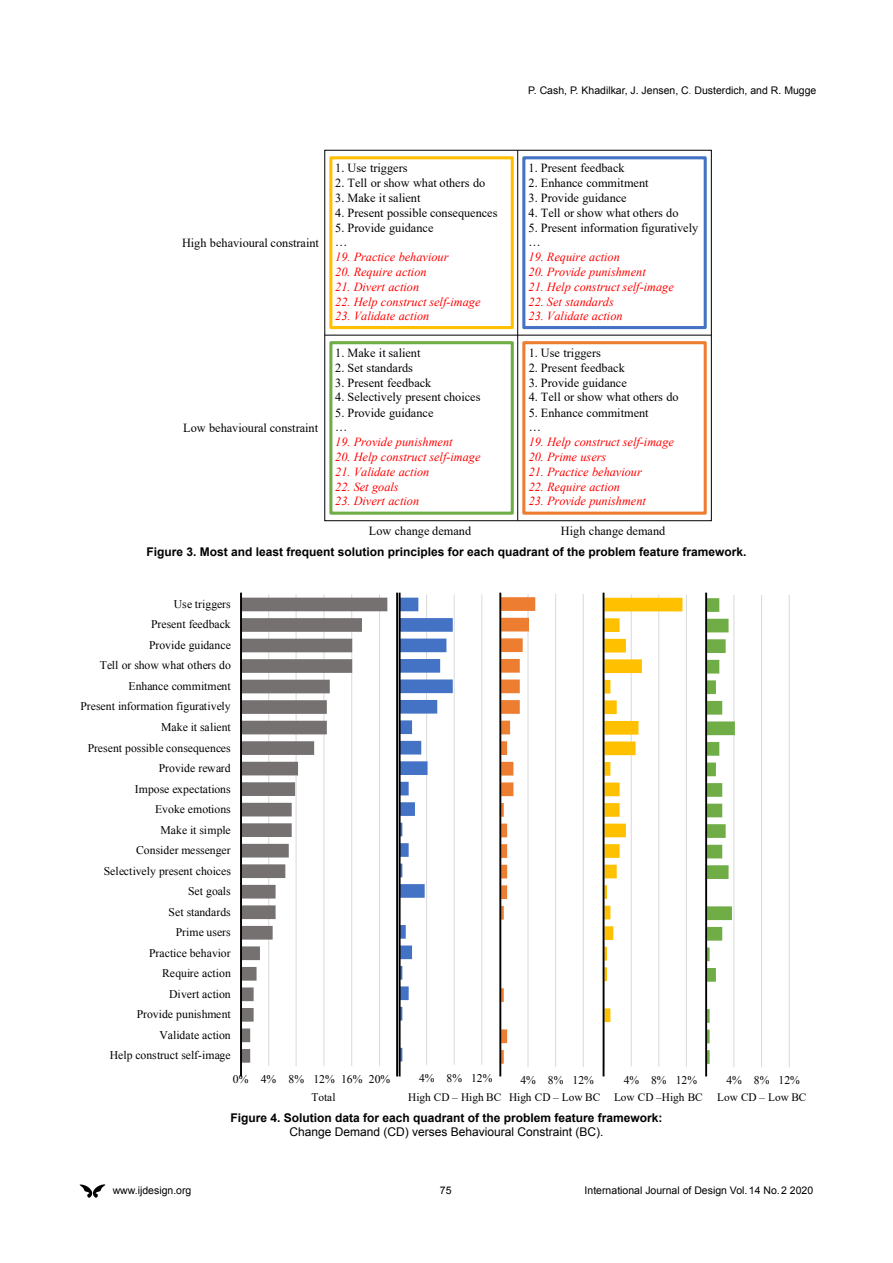
<style>
.page{position:relative;width:893px;height:1263px;background:#fff}
.page>*{position:absolute;margin:0;border:0;box-sizing:border-box;transform-origin:0 0}
.t1{font:12.3px/14.4px "Times New Roman";color:#000}
.t2{font:italic 12.3px "Times New Roman";color:#f00}
.t3{font:700 12px "Arial";color:#000}
.t4{font:12px "Arial";color:#000}
.t5{font:11.7px "Times New Roman";color:#000}
.t6{font:11.4px "Times New Roman";color:#000}
.t7{font:10.5px "Arial";color:#000}
.s1{font-family:"Adobe Ming Std";font-weight:300}
</style>
<div class="page">
<svg style="left:80px;top:1184px;width:25px;height:14px"></svg>
<div style="left:329px;top:341px;width:185px;height:174px;border:3px solid #70ad47"></div>
<div style="left:324px;top:150px;width:388px;height:371px;border:1px solid #000"></div>
<hr style="left:325px;top:335px;width:386px;height:1px;background:#000">
<hr style="left:517px;top:150px;width:1px;height:370px;background:#000">
<div style="left:522px;top:156px;width:185px;height:173px;border:3px solid #4472c4"></div>
<div style="left:329px;top:156px;width:185px;height:173px;border:3px solid #ffc000"></div>
<div style="left:522px;top:341px;width:185px;height:174px;border:3px solid #ed7d31"></div>
<svg style="left:396px;top:592px;width:87px;height:478px"></svg>
<svg style="left:499px;top:592px;width:85px;height:478px"></svg>
<svg style="left:602px;top:592px;width:85px;height:478px"></svg>
<svg style="left:705px;top:592px;width:85px;height:478px"></svg>
<hr style="left:603px;top:593px;width:1px;height:483px;background:#000">
<hr style="left:705px;top:593px;width:2px;height:483px;background:#000">
<hr style="left:499px;top:593px;width:2px;height:483px;background:#000">
<hr style="left:399px;top:593px;width:2px;height:483px;background:#000">
<hr style="left:396px;top:593px;width:2px;height:483px;background:#000">
<hr style="left:407px;top:594px;width:1px;height:472px;background:#d9d9d9">
<svg style="left:240px;top:594px;width:148px;height:483px"></svg>
<hr style="left:240px;top:593px;width:2px;height:483px;background:#000">
<p class="t1" style="left:182px;top:235px;width:139px">High behavioural constraint</p>
<p class="t1" style="left:335px;top:160px;width:74px">1. Use triggers</p>
<p class="t1" style="left:335px;top:175px;width:151px">2. Tell or show what others do</p>
<p class="t1" style="left:335px;top:190px;width:87px">3. Make it salient</p>
<p class="t1" style="left:335px;top:205px;width:164px">4. Present possible consequences</p>
<p class="t1" style="left:335px;top:220px;width:100px">5. Provide guidance …</p>
<p class="t2" style="left:335px;top:249px;width:115px">19. Practice behaviour</p>
<p class="t2" style="left:335px;top:264px;width:93px">20. Require action</p>
<p class="t2" style="left:335px;top:278px;width:85px">21. Divert action</p>
<p class="t2" style="left:335px;top:293px;width:147px">22. Help construct self-image</p>
<p class="t2" style="left:335px;top:308px;width:96px">23. Validate action</p>
<p class="t7" style="left:528px;top:84px;width:290px">P. Cash, P. Khadilkar, J. Jensen, C<span class="s1">.</span> Dusterdich, and R. Mugge</p>
<p class="t1" style="left:529px;top:160px;width:98px">1. Present feedback</p>
<p class="t1" style="left:529px;top:175px;width:121px">2. Enhance commitment</p>
<p class="t1" style="left:529px;top:190px;width:100px">3. Provide guidance</p>
<p class="t1" style="left:529px;top:205px;width:151px">4. Tell or show what others do</p>
<p class="t1" style="left:529px;top:220px;width:171px">5. Present information figuratively …</p>
<p class="t2" style="left:529px;top:249px;width:93px">19. Require action</p>
<p class="t2" style="left:529px;top:264px;width:119px">20. Provide punishment</p>
<p class="t2" style="left:529px;top:278px;width:147px">21. Help construct self-image</p>
<p class="t2" style="left:529px;top:293px;width:87px">22. Set standards</p>
<p class="t2" style="left:529px;top:308px;width:96px">23. Validate action</p>
<p class="t1" style="left:529px;top:345px;width:74px">1. Use triggers</p>
<p class="t1" style="left:529px;top:360px;width:98px">2. Present feedback</p>
<p class="t1" style="left:529px;top:375px;width:100px">3. Provide guidance</p>
<p class="t1" style="left:529px;top:390px;width:151px">4. Tell or show what others do</p>
<p class="t1" style="left:529px;top:405px;width:121px">5. Enhance commitment …</p>
<p class="t2" style="left:529px;top:434px;width:147px">19. Help construct self-image</p>
<p class="t2" style="left:529px;top:449px;width:79px">20. Prime users</p>
<p class="t2" style="left:529px;top:463px;width:115px">21. Practice behaviour</p>
<p class="t2" style="left:529px;top:478px;width:93px">22. Require action</p>
<p class="t2" style="left:529px;top:493px;width:119px">23. Provide punishment</p>
<p class="t3" style="left:146px;top:544px;width:602px">Figure 3. Most and least frequent solution principles for each quadrant of the problem feature framework.</p>
<p class="t1" style="left:335px;top:345px;width:87px">1. Make it salient</p>
<p class="t1" style="left:335px;top:360px;width:79px">2. Set standards</p>
<p class="t1" style="left:335px;top:375px;width:98px">3. Present feedback</p>
<p class="t1" style="left:335px;top:390px;width:147px">4. Selectively present choices</p>
<p class="t1" style="left:335px;top:405px;width:100px">5. Provide guidance …</p>
<p class="t2" style="left:335px;top:434px;width:119px">19. Provide punishment</p>
<p class="t2" style="left:335px;top:449px;width:147px">20. Help construct self-image</p>
<p class="t2" style="left:335px;top:463px;width:96px">21. Validate action</p>
<p class="t2" style="left:335px;top:478px;width:65px">22. Set goals</p>
<p class="t2" style="left:335px;top:493px;width:85px">23. Divert action</p>
<p class="t1" style="left:183px;top:420px;width:136px">Low behavioural constraint</p>
<p class="t1" style="left:369px;top:524px;width:104px">Low change demand</p>
<p class="t1" style="left:561px;top:524px;width:106px">High change demand</p>
<p class="t5" style="left:174px;top:596px;width:58px">Use triggers</p>
<p class="t5" style="left:151px;top:617px;width:81px">Present feedback</p>
<p class="t5" style="left:149px;top:637px;width:83px">Provide guidance</p>
<p class="t5" style="left:100px;top:658px;width:133px">Tell or show what others do</p>
<p class="t5" style="left:128px;top:678px;width:104px">Enhance commitment</p>
<p class="t5" style="left:81px;top:699px;width:152px">Present information figuratively</p>
<p class="t5" style="left:161px;top:719px;width:71px">Make it salient</p>
<p class="t5" style="left:88px;top:740px;width:145px">Present possible consequences</p>
<p class="t5" style="left:159px;top:760px;width:73px">Provide reward</p>
<p class="t5" style="left:135px;top:781px;width:97px">Impose expectations</p>
<p class="t5" style="left:155px;top:801px;width:77px">Evoke emotions</p>
<p class="t5" style="left:161px;top:822px;width:72px">Make it simple</p>
<p class="t5" style="left:136px;top:842px;width:96px">Consider messenger</p>
<p class="t5" style="left:104px;top:863px;width:129px">Selectively present choices</p>
<p class="t5" style="left:188px;top:883px;width:44px">Set goals</p>
<p class="t5" style="left:169px;top:904px;width:64px">Set standards</p>
<p class="t5" style="left:176px;top:924px;width:56px">Prime users</p>
<p class="t5" style="left:149px;top:945px;width:83px">Practice behavior</p>
<p class="t5" style="left:162px;top:965px;width:70px">Require action</p>
<p class="t5" style="left:169px;top:986px;width:63px">Divert action</p>
<p class="t5" style="left:137px;top:1006px;width:96px">Provide punishment</p>
<p class="t5" style="left:160px;top:1027px;width:73px">Validate action</p>
<p class="t5" style="left:110px;top:1047px;width:122px">Help construct self-image</p>
<p class="t5" style="left:392px;top:1070px;width:102px">0% 4% 8% 12%</p>
<p class="t5" style="left:493px;top:1072px;width:308px">0% 4% 8% 12% 0% 4% 8% 12%0% 4% 8% 12%</p>
<p class="t5" style="left:233px;top:1071px;width:187px">0% 4% 8% 12% 16% 20% 24%</p>
<p class="t6" style="left:312px;top:1089px;width:25px">Total</p>
<p class="t6" style="left:408px;top:1089px;width:296px">High CD – High BC High CD – Low BC Low CD –High BC</p>
<p class="t6" style="left:717px;top:1089px;width:91px">Low CD – Low BC</p>
<p class="t3" style="left:230px;top:1109px;width:434px">Figure 4. Solution data for each quadrant of the problem feature framework:</p>
<p class="t4" style="left:289px;top:1124px;width:316px">Change Demand (CD) verses Behavioural Constraint (BC).</p>
<p class="t7" style="left:113px;top:1184px;width:80px">www.ijdesign.org</p>
<p class="t7" style="left:440px;top:1184px;width:13px">75</p>
<p class="t7" style="left:585px;top:1184px;width:230px">International Journal of Design Vol. 14 No. 2 2020</p>
</div>
